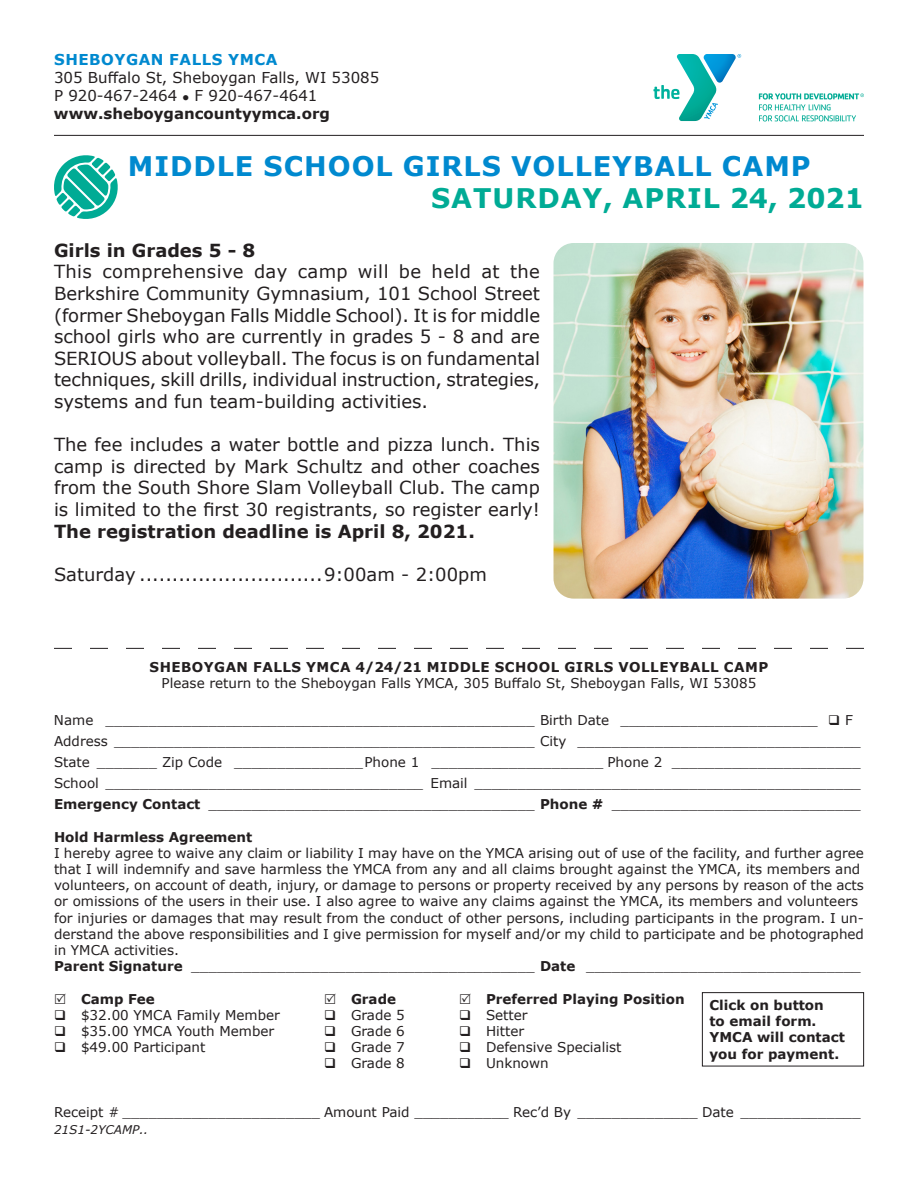
<style>
.page{position:relative;width:918px;height:1188px;background:#fff}
.page>*{position:absolute;margin:0;border:0;box-sizing:border-box;transform-origin:0 0}
.t1{font:700 27px "Verdana";letter-spacing:.035em;color:#0089cf}
.t2{font:700 27px "Verdana";letter-spacing:.035em;color:#00ab95}
.Class_Description{font:18px/21.6px "Verdana";color:#231f20;text-align:justify}
.t3{font:700 18px "Verdana";color:#231f20}
.t4{font:15px "Verdana";color:#231f20}
.t5{font:700 15px "Verdana";color:#231f20}
.t6{font:700 15px "Verdana";letter-spacing:.035em;color:#0089cf}
.t7{font:13.5px/16.2px "Verdana";color:#231f20}
.t8{font:700 13.5px "Verdana";color:#231f20}
.t9{font:700 13.5px "Verdana";letter-spacing:.035em;color:#231f20}
.t10{font:italic 12px "Verdana";color:#231f20}
.s1{font-weight:700}
</style>
<div class="page">
<svg style="left:54px;top:648px;width:810px;height:1px"></svg>
<svg style="left:653px;top:54px;width:88px;height:67px"></svg>
<svg style="left:759px;top:93px;width:105px;height:28px"></svg>
<hr style="left:54px;top:135px;width:810px;height:1px;background:#231f20">
<svg style="left:54px;top:155px;width:64px;height:64px"></svg>
<img style="left:554px;top:243px;width:309px;height:356px">
<div style="left:702px;top:992px;width:162px;height:74px;border:1px solid #231f20"></div>
<p class="t6" style="left:54px;top:49px;width:225px">SHEBOYGAN FALLS YMCA</p>
<p class="t4" style="left:54px;top:68px;width:327px">305 Buffalo St, Sheboygan Falls, WI 53085</p>
<p class="t4" style="left:54px;top:86px;width:265px">P 920-467-2464 ● F 920-467-4641</p>
<p class="t5" style="left:54px;top:103px;width:277px">www.sheboygancountyymca.org</p>
<p class="t1" style="left:128px;top:147px;width:684px">MIDDLE SCHOOL GIRLS VOLLEYBALL CAMP</p>
<p class="t2" style="left:431px;top:179px;width:434px">SATURDAY, APRIL 24, 2021</p>
<p class="t3" style="left:54px;top:237px;width:203px">Girls in Grades 5 - 8</p>
<p class="Class_Description" style="left:54px;top:261px;width:488px">This comprehensive day camp will be held at the Berkshire Community Gymnasium, 101 School Street (former Sheboygan Falls Middle School). It is for middle school girls who are currently in grades 5 - 8 and are SERIOUS about volleyball. The focus is on fundamental techniques, skill drills, individual instruction, strategies, systems and fun team-building activities.</p>
<p class="Class_Description" style="left:54px;top:434px;width:488px">The fee includes a water bottle and pizza lunch. This camp is directed by Mark Schultz and other coaches from the South Shore Slam Volleyball Club. The camp is limited to the first 30 registrants, so register early!<br><span class="s1">The registration deadline is April 8, 2021.</span></p>
<p class="Class_Description" style="left:54px;top:563px;width:434px">Saturday ............................9:00am - 2:00pm</p>
<p class="t9" style="left:150px;top:657px;width:620px">SHEBOYGAN FALLS YMCA 4/24/21 MIDDLE SCHOOL GIRLS VOLLEYBALL CAMP</p>
<p class="t7" style="left:162px;top:675px;width:596px">Please return to the Sheboygan Falls YMCA, 305 Buffalo St, Sheboygan Falls, WI 53085</p>
<p class="t7" style="left:54px;top:712px;width:800px">Name __________________________________________________ Birth Date _______________________ ❑ F</p>
<p class="t7" style="left:54px;top:733px;width:808px">Address _________________________________________________ City _________________________________</p>
<p class="t7" style="left:54px;top:754px;width:808px">State _______ Zip Code _______________Phone 1 ____________________ Phone 2 ______________________</p>
<p class="t7" style="left:54px;top:775px;width:808px">School _____________________________________ Email _____________________________________________</p>
<p class="t7" style="left:54px;top:796px;width:808px"><span class="s1">Emergency Contact</span> ______________________________________ <span class="s1">Phone #</span> _____________________________</p>
<p class="t8" style="left:54px;top:827px;width:200px">Hold Harmless Agreement</p>
<p class="t7" style="left:54px;top:845px;width:812px">I hereby agree to waive any claim or liability I may have on the YMCA arising out of use of the facility, and further agree that I will indemnify and save harmless the YMCA from any and all claims brought against the YMCA, its members and</p>
<p class="t7" style="left:54px;top:877px;width:812px">volunteers, on account of death, injury, or damage to persons or property received by any persons by reason of the acts</p>
<p class="t7" style="left:54px;top:893px;width:806px">or omissions of the users in their use. I also agree to waive any claims against the YMCA, its members and volunteers</p>
<p class="t7" style="left:54px;top:909px;width:812px">for injuries or damages that may result from the conduct of other persons, including participants in the program. I un&shy;derstand the above responsibilities and I give permission for myself and/or my child to participate and be photographed</p>
<p class="t7" style="left:54px;top:942px;width:126px">in YMCA activities.</p>
<p class="t7" style="left:54px;top:958px;width:808px"><span class="s1">Parent Signature</span> ________________________________________ <span class="s1">Date</span> ________________________________</p>
<p class="t8" style="left:81px;top:989px;width:75px">Camp Fee</p>
<p class="t8" style="left:351px;top:989px;width:47px">Grade</p>
<p class="t8" style="left:486px;top:989px;width:200px">Preferred Playing Position</p>
<p class="t7" style="left:54px;top:1007px;width:227px">❑ $32.00 YMCA Family Member</p>
<p class="t7" style="left:324px;top:1007px;width:82px">❑ Grade 5</p>
<p class="t7" style="left:459px;top:1007px;width:70px">❑ Setter</p>
<p class="t7" style="left:54px;top:1023px;width:222px">❑ $35.00 YMCA Youth Member</p>
<p class="t7" style="left:324px;top:1023px;width:82px">❑ Grade 6</p>
<p class="t7" style="left:459px;top:1023px;width:67px">❑ Hitter</p>
<p class="t7" style="left:54px;top:1039px;width:153px">❑ $49.00 Participant</p>
<p class="t7" style="left:324px;top:1039px;width:82px">❑ Grade 7</p>
<p class="t7" style="left:459px;top:1039px;width:164px">❑ Defensive Specialist</p>
<p class="t7" style="left:324px;top:1055px;width:82px">❑ Grade 8</p>
<p class="t7" style="left:459px;top:1055px;width:91px">❑ Unknown</p>
<p class="t7" style="left:54px;top:1104px;width:808px">Receipt # _______________________ Amount Paid ___________ Rec’d By ______________ Date ______________</p>
<p class="t10" style="left:54px;top:1121px;width:96px">21S1-2YCAMP..</p>
<p class="t8" style="left:710px;top:996px;width:116px">Click on button</p>
<p class="t8" style="left:710px;top:1012px;width:109px">to email form.</p>
<p class="t8" style="left:710px;top:1028px;width:137px">YMCA will contact</p>
<p class="t8" style="left:710px;top:1044px;width:131px">you for payment.</p>
</div>
